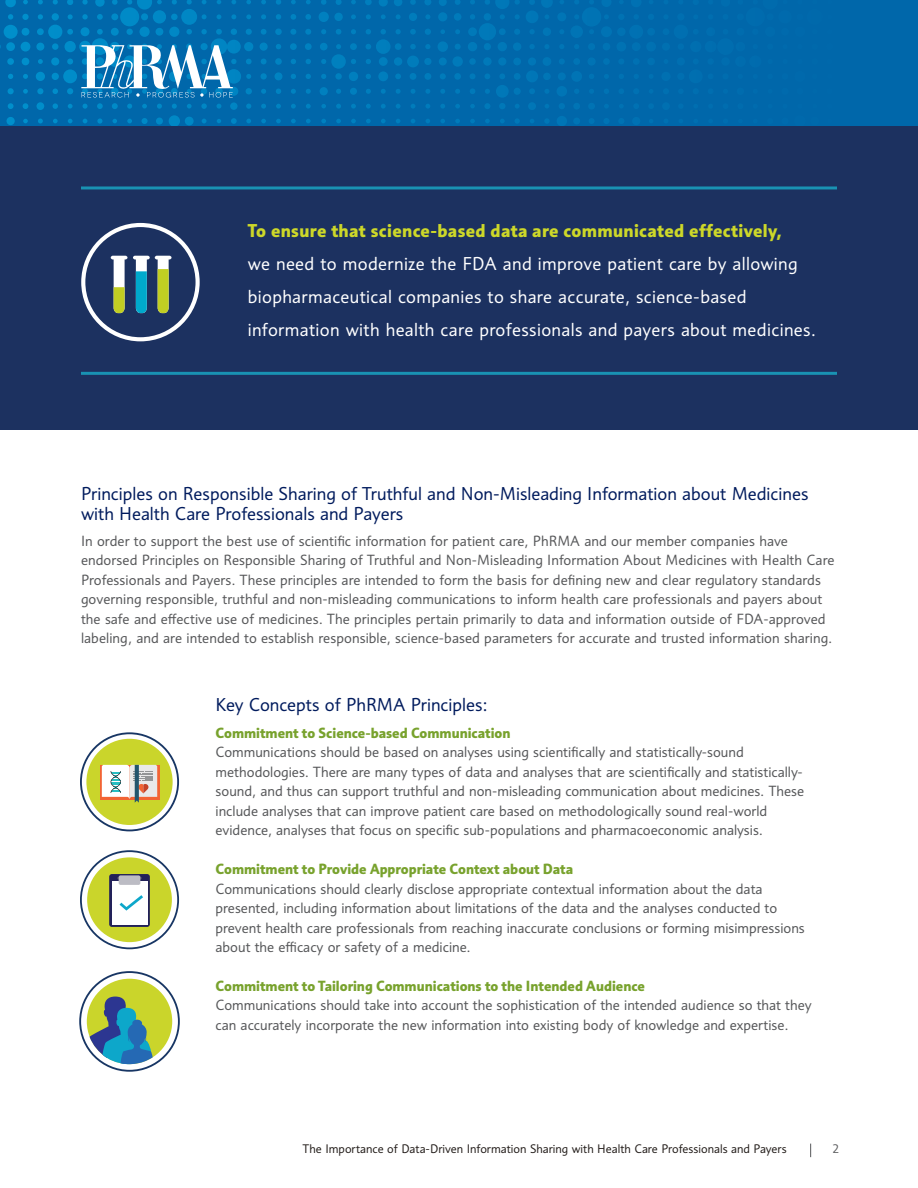
<style>
.page{position:relative;width:918px;height:1188px;background:#fff}
.page>*{position:absolute;margin:0;border:0;box-sizing:border-box;transform-origin:0 0}
.t1{font:18px/33px "Informa Pro";letter-spacing:.02em;color:#fff}
.t2{font:18px/19.5px "Informa Pro";color:#011b5d}
.t3{font:700 18px "Informa Pro";letter-spacing:.02em;color:#cdd829}
.t4{font:14.25px/19.5px "Informa Pro";color:#57585a}
.t5{font:700 14.25px "Informa Pro";color:#78a22d}
.t6{font:12px "Informa Pro";color:#241e1b}
.t7{font:12px "Informa Pro";color:#57585a}
</style>
<div class="page">
<div style="left:0;top:0;width:918px;height:126px;background:#0067aa"></div>
<img style="left:8px;top:69px;width:616px;height:15px">
<img style="left:5px;top:0;width:618px;height:10px">
<div style="left:80px;top:850px;width:99px;height:99px;border:2px solid #183664;border-radius:50%"></div>
<div style="left:87px;top:857px;width:85px;height:85px;background:#cad52b;border-radius:50%"></div>
<svg style="left:109px;top:874px;width:41px;height:53px"></svg>
<div style="left:112px;top:881px;width:35px;height:43px;background:#fff"></div>
<hr style="left:117px;top:877px;width:25px;height:2px;background:#525165">
<div style="left:119px;top:875px;width:21px;height:10px;background:#bcbcc4;border-radius:2px"></div>
<svg style="left:119px;top:895px;width:24px;height:16px"></svg>
<div style="left:87px;top:979px;width:85px;height:85px;background:#cad52b;border-radius:50%"></div>
<div style="left:79px;top:971px;width:101px;height:101px;border:2px solid #183664;border-radius:50%"></div>
<svg style="left:90px;top:997px;width:63px;height:68px"></svg>
<div style="left:86px;top:739px;width:87px;height:86px;background:#cad52b;border-radius:50%"></div>
<svg style="left:100px;top:765px;width:59px;height:35px"></svg>
<svg style="left:102px;top:765px;width:55px;height:38px;background:#d0cbbb"></svg>
<div style="left:80px;top:732px;width:99px;height:99px;border:2px solid #183664;border-radius:50%"></div>
<svg style="left:810px;top:1144px;width:1px;height:13px"></svg>
<div style="left:0;top:126px;width:918px;height:304px;background:#1c3160"></div>
<div style="left:81px;top:223px;width:119px;height:118px;border:4px solid #fff;border-radius:50%"></div>
<svg style="left:111px;top:256px;width:16px;height:57px"></svg>
<svg style="left:133px;top:256px;width:39px;height:57px"></svg>
<hr style="left:81px;top:186px;width:756px;height:3px;background:#1992b3">
<hr style="left:81px;top:372px;width:756px;height:3px;background:#1992b3">
<svg style="left:81px;top:45px;width:152px;height:53px"></svg>
<p class="t3" style="left:248px;top:219px;width:536px">To ensure that science-based data are communicated effectively,</p>
<p class="t1" style="left:248px;top:247px;width:570px">we need to modernize the FDA and improve patient care by allowing biopharmaceutical companies to share accurate, science-based information with health care professionals and payers about medicines.</p>
<p class="t2" style="left:81px;top:484px;width:729px">Principles on Responsible Sharing of Truthful and Non-Misleading Information about Medicines with Health Care Professionals and Payers</p>
<p class="t4" style="left:81px;top:531px;width:755px">In order to support the best use of scientific information for patient care, PhRMA and our member companies have endorsed Principles on Responsible Sharing of Truthful and Non-Misleading Information About Medicines with Health Care Professionals and Payers. These principles are intended to form the basis for defining new and clear regulatory standards governing responsible, truthful and non-misleading communications to inform health care professionals and payers about the safe and effective use of medicines. The principles pertain primarily to data and information outside of FDA-approved labeling, and are intended to establish responsible, science-based parameters for accurate and trusted information sharing.</p>
<p class="t2" style="left:216px;top:695px;width:274px">Key Concepts of PhRMA Principles:</p>
<p class="t5" style="left:216px;top:724px;width:297px">Commitment to Science-based Communication</p>
<p class="t4" style="left:216px;top:742px;width:590px">Communications should be based on analyses using scientifically and statistically-sound methodologies. There are many types of data and analyses that are scientifically and statistically&shy;sound, and thus can support truthful and non-misleading communication about medicines. These include analyses that can improve patient care based on methodologically sound real-world evidence, analyses that focus on specific sub-populations and pharmacoeconomic analysis.</p>
<p class="t5" style="left:216px;top:860px;width:359px">Commitment to Provide Appropriate Context about Data</p>
<p class="t4" style="left:216px;top:879px;width:591px">Communications should clearly disclose appropriate contextual information about the data presented, including information about limitations of the data and the analyses conducted to prevent health care professionals from reaching inaccurate conclusions or forming misimpressions about the efficacy or safety of a medicine.</p>
<p class="t5" style="left:216px;top:977px;width:431px">Commitment to Tailoring Communications to the Intended Audience</p>
<p class="t4" style="left:216px;top:996px;width:598px">Communications should take into account the sophistication of the intended audience so that they can accurately incorporate the new information into existing body of knowledge and expertise.</p>
<p class="t6" style="left:303px;top:1141px;width:486px">The Importance of Data-Driven Information Sharing with Health Care Professionals and Payers</p>
<p class="t7" style="left:833px;top:1141px;width:8px">2</p>
</div>
